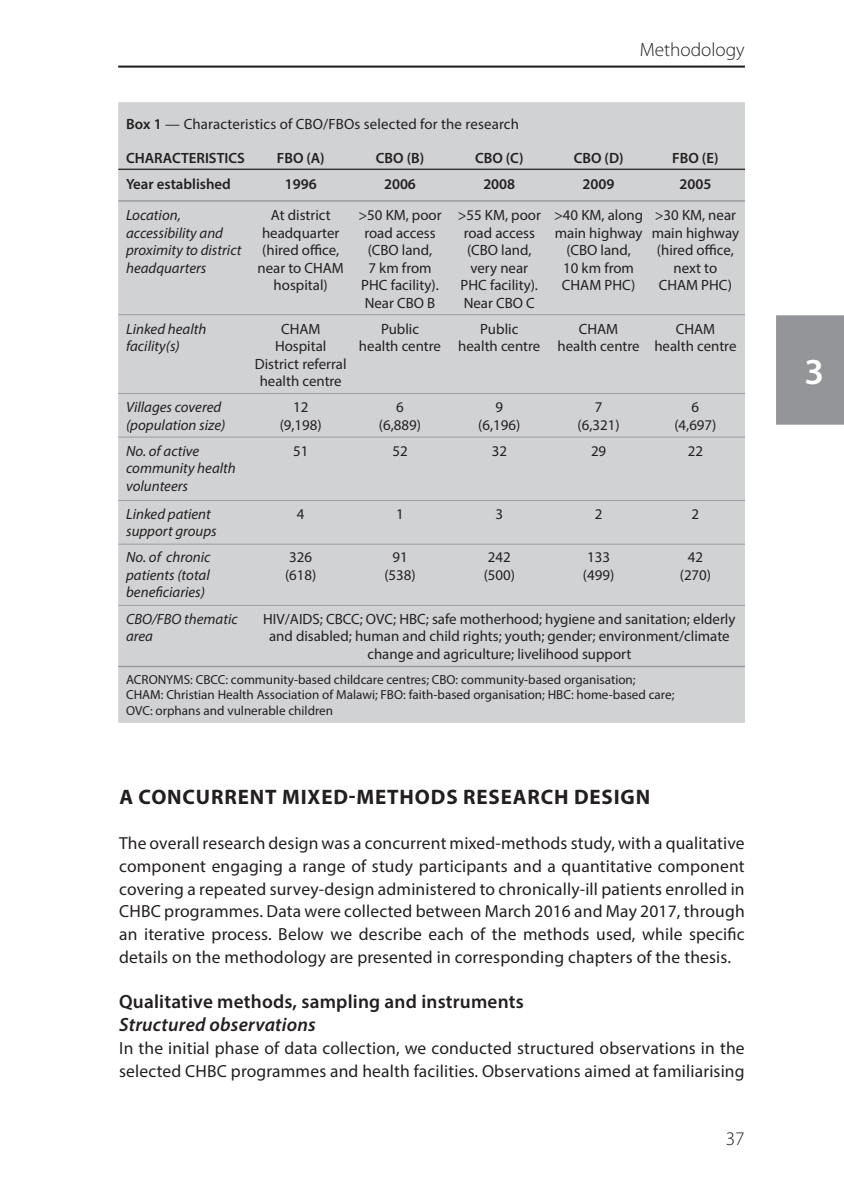
<style>
.page{position:relative;width:844px;height:1191px;background:#fff}
.page>*{position:absolute;margin:0;border:0;box-sizing:border-box;transform-origin:0 0}
.t1{font:600 36.75px "Myriad Pro";color:#fff}
.t2{font:700 21px "Myriad Pro";letter-spacing:.04em;color:#231f20}
.t3{font:600 19.25px "Myriad Pro";letter-spacing:.01em;color:#231f20}
.t4{font:italic 600 19.25px "Myriad Pro";letter-spacing:.01em;color:#231f20}
.t5{font:300 19.25px "Myriad Pro";color:#231f20}
.t6{font:17.5px/22.8px "Myriad Pro";letter-spacing:.01em;color:#231f20;text-align:justify}
.t7{font:14.88px/17.5px "Myriad Pro";color:#231f20;text-align:center}
.t8{font:italic 14.88px/17.5px "Myriad Pro";color:#231f20}
.t9{font:600 14.88px "Myriad Pro";color:#231f20}
.t10{font:13.12px/15.8px "Myriad Pro";color:#231f20}
.s1{font-weight:600}
</style>
<div class="page">
<img style="left:119px;top:66px;width:625px;height:1px">
<div style="left:119px;top:103px;width:625px;height:619px;background:#d1d2d4"></div>
<p class="t5" style="left:639px;top:39px;width:106px">Methodology</p>
<p class="t7" style="left:126px;top:115px;width:394px"><span class="s1">Box 1</span> — Characteristics of CBO/FBOs selected for the research</p>
<p class="t9" style="left:126px;top:148px;width:120px">CHARACTERISTICS</p>
<p class="t9" style="left:277px;top:148px;width:49px">FBO (A)</p>
<p class="t9" style="left:375px;top:148px;width:50px">CBO (B)</p>
<p class="t9" style="left:475px;top:148px;width:50px">CBO (C)</p>
<p class="t9" style="left:573px;top:148px;width:51px">CBO (D)</p>
<p class="t9" style="left:672px;top:148px;width:48px">FBO (E)</p>
<p class="t9" style="left:126px;top:174px;width:106px">Year established</p>
<p class="t9" style="left:285px;top:174px;width:33px">1996</p>
<p class="t9" style="left:384px;top:174px;width:33px">2006</p>
<p class="t9" style="left:483px;top:174px;width:33px">2008</p>
<p class="t9" style="left:582px;top:174px;width:33px">2009</p>
<p class="t9" style="left:679px;top:174px;width:33px">2005</p>
<p class="t8" style="left:126px;top:206px;width:117px">Location, accessibility and proximity to district headquarters</p>
<p class="t7" style="left:257px;top:206px;width:88px">At district headquarter (hired office, near to CHAM hospital)</p>
<p class="t7" style="left:358px;top:206px;width:85px">&gt;50 KM, poor road access (CBO land,<br>7 km from<br>PHC facility).<br>Near CBO B</p>
<p class="t7" style="left:457px;top:206px;width:85px">&gt;55 KM, poor road access (CBO land, very near<br>PHC facility).<br>Near CBO C</p>
<p class="t7" style="left:554px;top:206px;width:90px">&gt;40 KM, along main highway (CBO land,<br>10 km from<br>CHAM PHC)</p>
<p class="t7" style="left:651px;top:206px;width:89px">&gt;30 KM, near main highway (hired office, next to<br>CHAM PHC)</p>
<p class="t8" style="left:126px;top:319px;width:82px">Linked health facility(s)</p>
<p class="t7" style="left:255px;top:319px;width:93px">CHAM<br>Hospital<br>District referral health centre</p>
<p class="t7" style="left:359px;top:319px;width:84px">Public<br>health centre</p>
<p class="t7" style="left:458px;top:319px;width:84px">Public<br>health centre</p>
<p class="t7" style="left:557px;top:319px;width:84px">CHAM health centre</p>
<p class="t7" style="left:654px;top:319px;width:84px">CHAM health centre</p>
<p class="t8" style="left:126px;top:398px;width:101px">Villages covered (population size)</p>
<p class="t7" style="left:279px;top:398px;width:44px">12 (9,198)</p>
<p class="t7" style="left:379px;top:398px;width:44px">6 (6,889)</p>
<p class="t7" style="left:478px;top:398px;width:44px">9 (6,196)</p>
<p class="t7" style="left:577px;top:398px;width:44px">7 (6,321)</p>
<p class="t7" style="left:674px;top:398px;width:44px">6 (4,697)</p>
<p class="t8" style="left:126px;top:442px;width:111px">No. of active community health volunteers</p>
<p class="t7" style="left:293px;top:442px;width:17px">51</p>
<p class="t7" style="left:392px;top:442px;width:17px">52</p>
<p class="t7" style="left:491px;top:442px;width:17px">32</p>
<p class="t7" style="left:591px;top:442px;width:17px">29</p>
<p class="t7" style="left:687px;top:442px;width:17px">22</p>
<p class="t8" style="left:126px;top:505px;width:92px">Linked patient support groups</p>
<p class="t7" style="left:297px;top:505px;width:9px">4</p>
<p class="t7" style="left:396px;top:505px;width:9px">1</p>
<p class="t7" style="left:495px;top:505px;width:9px">3</p>
<p class="t7" style="left:594px;top:505px;width:9px">2</p>
<p class="t7" style="left:691px;top:505px;width:9px">2</p>
<p class="t8" style="left:126px;top:548px;width:86px;text-align:justify">No. of chronic patients (total beneficiaries)</p>
<p class="t7" style="left:285px;top:548px;width:33px;text-align:left">326 (618)</p>
<p class="t7" style="left:384px;top:548px;width:33px">91 (538)</p>
<p class="t7" style="left:483px;top:548px;width:33px;text-align:left">242 (500)</p>
<p class="t7" style="left:582px;top:548px;width:33px;text-align:left">133 (499)</p>
<p class="t7" style="left:679px;top:548px;width:33px">42 (270)</p>
<p class="t8" style="left:126px;top:609px;width:113px">CBO/FBO thematic area</p>
<p class="t7" style="left:263px;top:609px;width:473px">HIV/AIDS; CBCC; OVC; HBC; safe motherhood; hygiene and sanitation; elderly and disabled; human and child rights; youth; gender; environment/climate change and agriculture; livelihood support</p>
<p class="t10" style="left:126px;top:671px;width:549px">ACRONYMS: CBCC: community-based childcare centres; CBO: community-based organisation;<br>CHAM: Christian Health Association of Malawi; FBO: faith-based organisation; HBC: home-based care;<br>OVC: orphans and vulnerable children</p>
<h2 class="t2" style="left:119px;top:782px;width:532px">A CONCURRENT MIXED-METHODS RESEARCH DESIGN</h2>
<p class="t6" style="left:119px;top:831px;width:627px">The overall research design was a concurrent mixed-methods study, with a qualitative component engaging a range of study participants and a quantitative component covering a repeated survey-design administered to chronically-ill patients enrolled in CHBC programmes. Data were collected between March 2016 and May 2017, through an iterative process. Below we describe each of the methods used, while specific details on the methodology are presented in corresponding chapters of the thesis.</p>
<p class="t3" style="left:119px;top:989px;width:406px">Qualitative methods, sampling and instruments</p>
<p class="t4" style="left:119px;top:1012px;width:198px">Structured observations</p>
<p class="t6" style="left:119px;top:1036px;width:627px">In the initial phase of data collection, we conducted structured observations in the selected CHBC programmes and health facilities. Observations aimed at familiarising</p>
<p class="t5" style="left:725px;top:1127px;width:20px">37</p>
<h1 class="t1" style="left:804px;top:348px;width:21px">3</h1>
</div>
